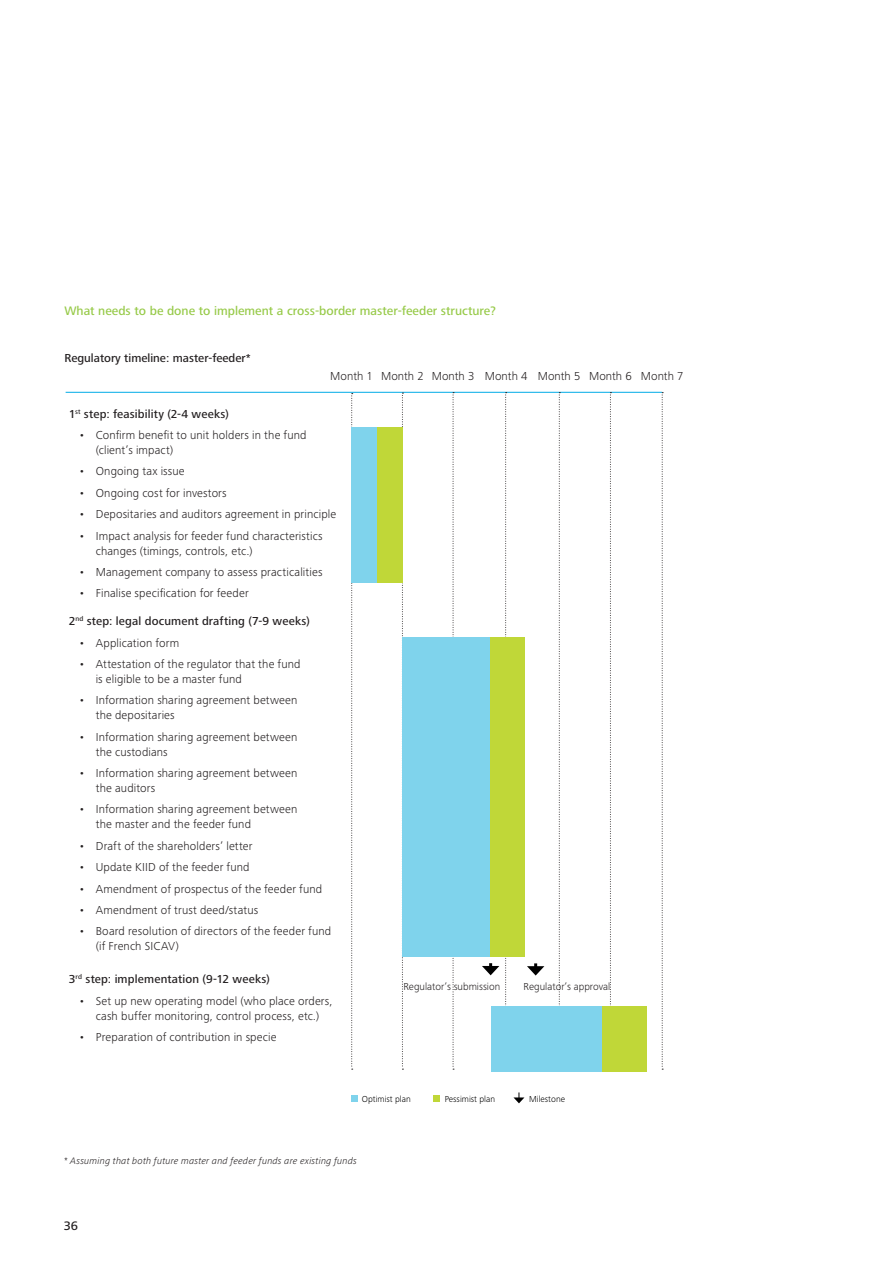
<style>
.page{position:relative;width:893px;height:1263px;background:#fff}
.page>*{position:absolute;margin:0;border:0;box-sizing:border-box;transform-origin:0 0}
.t1{font:500 12.75px "Frutiger Next Pro";color:#97ca49}
.t2{font:500 12.75px "Frutiger Next Pro";color:#231f20}
.Bullet_points{font:300 12px/15px "Frutiger Next Pro";letter-spacing:.01em;color:#231f20}
.Bullet_points-2{font:500 12px "Frutiger Next Pro";letter-spacing:.01em;color:#231f20}
.t3{font:300 10.5px "Frutiger Next Pro";color:#231f20}
.Bullet_points-3{font:italic 300 9.75px "Frutiger Next Pro";letter-spacing:.02em;color:#231f20}
.t4{font:300 9px "Frutiger Next Pro";color:#000}
</style>
<div class="page">
<hr style="left:66px;top:392px;width:596px;height:1px;background:#00abe7">
<svg style="left:402px;top:393px;width:1px;height:677px"></svg>
<svg style="left:351px;top:393px;width:2px;height:677px"></svg>
<svg style="left:453px;top:392px;width:1px;height:678px"></svg>
<svg style="left:505px;top:392px;width:2px;height:614px"></svg>
<svg style="left:610px;top:392px;width:1px;height:614px"></svg>
<svg style="left:662px;top:392px;width:1px;height:678px"></svg>
<svg style="left:559px;top:392px;width:1px;height:614px"></svg>
<div style="left:351px;top:427px;width:26px;height:156px;background:#7fd3ec"></div>
<div style="left:491px;top:1006px;width:111px;height:65px;background:#7fd3ec"></div>
<div style="left:402px;top:637px;width:89px;height:319px;background:#7fd3ec"></div>
<div style="left:377px;top:427px;width:26px;height:156px;background:#c0d738"></div>
<div style="left:602px;top:1006px;width:44px;height:65px;background:#c0d738"></div>
<div style="left:490px;top:637px;width:34px;height:319px;background:#c0d738"></div>
<svg style="left:482px;top:963px;width:17px;height:12px"></svg>
<svg style="left:527px;top:963px;width:17px;height:12px"></svg>
<svg style="left:513px;top:1092px;width:11px;height:11px"></svg>
<div style="left:351px;top:1094px;width:7px;height:7px;background:#7fd3ec"></div>
<div style="left:433px;top:1094px;width:7px;height:7px;background:#c0d738"></div>
<p class="t1" style="left:64px;top:304px;width:433px">What needs to be done to implement a cross-border master-feeder structure?</p>
<p class="Bullet_points-2" style="left:64px;top:351px;width:188px">Regulatory timeline: master-feeder*</p>
<p class="Bullet_points" style="left:330px;top:368px;width:44px">Month 1</p>
<p class="Bullet_points" style="left:381px;top:368px;width:44px">Month 2</p>
<p class="Bullet_points" style="left:432px;top:368px;width:44px">Month 3</p>
<p class="Bullet_points" style="left:485px;top:368px;width:44px">Month 4</p>
<p class="Bullet_points" style="left:538px;top:368px;width:44px">Month 5</p>
<p class="Bullet_points" style="left:589px;top:368px;width:44px">Month 6</p>
<p class="Bullet_points" style="left:641px;top:368px;width:44px">Month 7</p>
<p class="Bullet_points-2" style="left:69px;top:407px;width:161px">1<sup>st</sup> step: feasibility (2-4 weeks)</p>
<p class="Bullet_points" style="left:96px;top:427px;width:212px;text-indent:-17px">• Confirm benefit to unit holders in the fund (client’s impact)</p>
<p class="Bullet_points" style="left:79px;top:464px;width:107px">• Ongoing tax issue</p>
<p class="Bullet_points" style="left:79px;top:485px;width:149px">• Ongoing cost for investors</p>
<p class="Bullet_points" style="left:79px;top:507px;width:259px">• Depositaries and auditors agreement in principle</p>
<p class="Bullet_points" style="left:96px;top:528px;width:228px;text-indent:-17px">• Impact analysis for feeder fund characteristics changes (timings, controls, etc.)</p>
<p class="Bullet_points" style="left:79px;top:564px;width:245px">• Management company to assess practicalities</p>
<p class="Bullet_points" style="left:79px;top:586px;width:171px">• Finalise specification for feeder</p>
<p class="Bullet_points-2" style="left:69px;top:614px;width:242px">2<sup>nd</sup> step: legal document drafting (7-9 weeks)</p>
<p class="Bullet_points" style="left:79px;top:635px;width:102px">• Application form</p>
<p class="Bullet_points" style="left:96px;top:656px;width:206px;text-indent:-17px">• Attestation of the regulator that the fund is eligible to be a master fund</p>
<p class="Bullet_points" style="left:96px;top:693px;width:203px;text-indent:-17px">• Information sharing agreement between the depositaries</p>
<p class="Bullet_points" style="left:96px;top:729px;width:203px;text-indent:-17px">• Information sharing agreement between the custodians</p>
<p class="Bullet_points" style="left:96px;top:766px;width:203px;text-indent:-17px">• Information sharing agreement between the auditors</p>
<p class="Bullet_points" style="left:96px;top:802px;width:203px;text-indent:-17px">• Information sharing agreement between the master and the feeder fund</p>
<p class="Bullet_points" style="left:79px;top:838px;width:175px">• Draft of the shareholders’ letter</p>
<p class="Bullet_points" style="left:79px;top:860px;width:172px">• Update KIID of the feeder fund</p>
<p class="Bullet_points" style="left:79px;top:881px;width:245px">• Amendment of prospectus of the feeder fund</p>
<p class="Bullet_points" style="left:79px;top:902px;width:181px">• Amendment of trust deed/status</p>
<p class="Bullet_points" style="left:96px;top:924px;width:237px;text-indent:-17px">• Board resolution of directors of the feeder fund (if French SICAV)</p>
<p class="Bullet_points-2" style="left:69px;top:972px;width:202px">3<sup>rd</sup> step: implementation (9-12 weeks)</p>
<p class="Bullet_points" style="left:79px;top:993px;width:255px;text-align:center">• Set up new operating model (who place orders, cash buffer monitoring, control process, etc.)</p>
<p class="Bullet_points" style="left:79px;top:1029px;width:199px">• Preparation of contribution in specie</p>
<p class="t3" style="left:403px;top:980px;width:98px">Regulator’s submission</p>
<p class="t3" style="left:524px;top:980px;width:88px">Regulator’s approval</p>
<p class="t4" style="left:362px;top:1093px;width:50px">Optimist plan</p>
<p class="t4" style="left:445px;top:1093px;width:52px">Pessimist plan</p>
<p class="t4" style="left:529px;top:1093px;width:37px">Milestone</p>
<p class="Bullet_points-3" style="left:64px;top:1155px;width:295px">* Assuming that both future master and feeder funds are existing funds</p>
<p class="t2" style="left:64px;top:1218px;width:16px">36</p>
</div>
